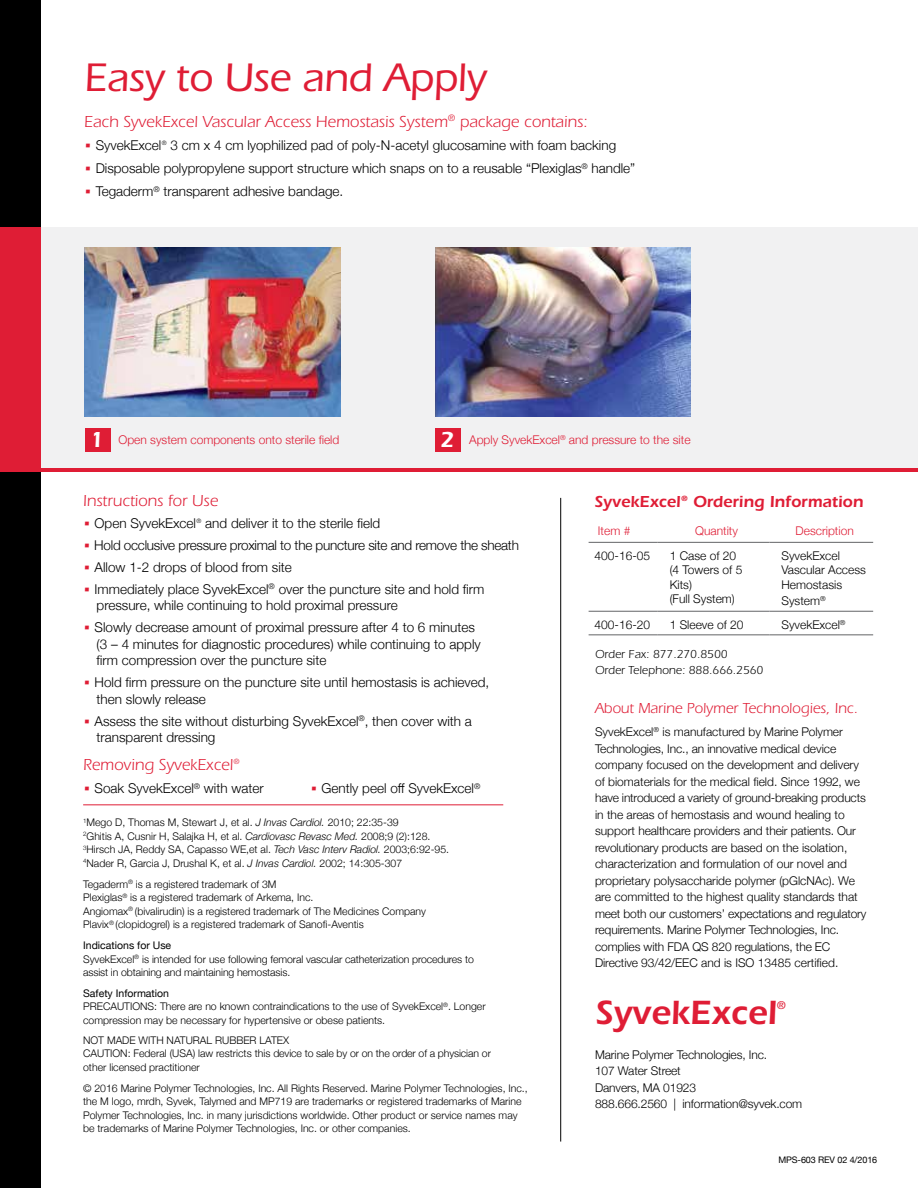
<style>
.page{position:relative;width:918px;height:1188px;background:#fff}
.page>*{position:absolute;margin:0;border:0;box-sizing:border-box;transform-origin:0 0}
.t1{font:500 41.25px "ITC Eras Std";letter-spacing:-.01em;color:#df1d35}
.t2{font:600 34.8px "ITC Eras Std";color:#df1d35}
.t3{font:600 22.5px "ITC Eras Std";color:#fff}
.t4{font:16.5px "ITC Eras Std";color:#df1d35}
.t5{font:600 16.5px "ITC Eras Std";color:#df1d35}
.t6{font:15px "ITC Eras Std";color:#df1d35}
.t7{font:300 13.5px/16.5px "Helvetica Neue";color:#000}
.t8{font:300 13.5px "Helvetica Neue";letter-spacing:-.02em;color:#000}
.t9{font:300 12px/16.5px "Helvetica Neue";color:#000}
.t10{font:300 12px "Helvetica Neue";color:#df1d35}
.t11{font:12px/16.5px "ITC Eras Std";color:#000}
.t12{font:500 11.55px "ITC Eras Std";color:#df1d35}
.t13{font:300 10.5px/13.5px "Helvetica Neue";color:#000}
.t14{font:9px "Helvetica Neue";letter-spacing:-.01em;color:#000}
.s1{font-family:"ITC Eras Std";font-weight:400;color:#df1d35}
.s2{font-family:"ITC Eras Std";font-weight:600;font-size:22.5px;color:#fff}
.s3{font-style:italic}
.s4{font-weight:400}
</style>
<div class="page">
<div style="left:36px;top:228px;width:882px;height:244px;background:#f1f1f2"></div>
<div style="left:0;top:0;width:40px;height:1188px;background:#000"></div>
<div style="left:0;top:228px;width:40px;height:244px;background:#df1d35"></div>
<hr style="left:0;top:468px;width:918px;height:4px;background:#df1d35">
<hr style="left:560px;top:498px;width:1px;height:644px;background:#000">
<hr style="left:589px;top:542px;width:69px;height:1px;background:#636466">
<hr style="left:658px;top:542px;width:112px;height:1px;background:#636466">
<hr style="left:770px;top:542px;width:103px;height:1px;background:#636466">
<hr style="left:589px;top:611px;width:69px;height:1px;background:#636466">
<hr style="left:658px;top:611px;width:112px;height:1px;background:#636466">
<hr style="left:770px;top:611px;width:103px;height:1px;background:#636466">
<hr style="left:589px;top:635px;width:69px;height:1px;background:#636466">
<hr style="left:658px;top:635px;width:112px;height:1px;background:#636466">
<hr style="left:770px;top:635px;width:103px;height:1px;background:#636466">
<hr style="left:83px;top:805px;width:420px;height:1px;background:#df1d35">
<div style="left:85px;top:428px;width:26px;height:24px;background:#df1d35"></div>
<div style="left:435px;top:428px;width:26px;height:24px;background:#df1d35"></div>
<img style="left:84px;top:247px;width:257px;height:169px">
<img style="left:435px;top:247px;width:255px;height:169px">
<h1 class="t1" style="left:84px;top:55px;width:404px">Easy to Use and Apply</h1>
<h3 class="t4" style="left:84px;top:112px;width:505px">Each SyvekExcel Vascular Access Hemostasis System<sup>®</sup> package contains:</h3>
<p class="t7" style="left:84px;top:136px;width:533px"><span class="s1">•</span> SyvekExcel<sup>®</sup> 3 cm x 4 cm lyophilized pad of poly-N-acetyl glucosamine with foam backing</p>
<p class="t7" style="left:84px;top:159px;width:553px"><span class="s1">•</span> Disposable polypropylene support structure which snaps on to a reusable “Plexiglas<sup>®</sup> handle”</p>
<p class="t7" style="left:84px;top:182px;width:261px"><span class="s1">•</span> Tegaderm<sup>®</sup> transparent adhesive bandage.</p>
<h3 class="t3" style="left:440px;top:427px;width:16px">2</h3>
<p class="t10" style="left:90px;top:430px;width:251px"><span class="s2">1</span> Open system components onto sterile field</p>
<p class="t10" style="left:469px;top:430px;width:223px">Apply SyvekExcel<sup>®</sup> and pressure to the site</p>
<h3 class="t4" style="left:83px;top:492px;width:137px">Instructions for Use</h3>
<p class="t7" style="left:83px;top:514px;width:299px"><span class="s1">•</span> Open SyvekExcel<sup>®</sup> and deliver it to the sterile field</p>
<p class="t8" style="left:83px;top:534px;width:437px"><span class="s1">•</span> Hold occlusive pressure proximal to the puncture site and remove the sheath</p>
<p class="t7" style="left:83px;top:558px;width:210px"><span class="s1">•</span> Allow 1-2 drops of blood from site</p>
<p class="t7" style="left:97px;top:580px;width:389px;text-indent:-14px"><span class="s1">•</span> Immediately place SyvekExcel<sup>®</sup> over the puncture site and hold firm pressure, while continuing to hold proximal pressure</p>
<p class="t7" style="left:97px;top:618px;width:386px;text-indent:-14px"><span class="s1">•</span> Slowly decrease amount of proximal pressure after 4 to 6 minutes (3 – 4 minutes for diagnostic procedures) while continuing to apply firm compression over the puncture site</p>
<p class="t7" style="left:97px;top:673px;width:394px;text-indent:-14px"><span class="s1">•</span> Hold firm pressure on the puncture site until hemostasis is achieved, then slowly release</p>
<p class="t7" style="left:97px;top:712px;width:377px;text-indent:-14px"><span class="s1">•</span> Assess the site without disturbing SyvekExcel<sup>®</sup>, then cover with a transparent dressing</p>
<h3 class="t4" style="left:83px;top:755px;width:158px">Removing SyvekExcel<sup>®</sup></h3>
<p class="t7" style="left:83px;top:779px;width:182px"><span class="s1">•</span> Soak SyvekExcel<sup>®</sup> with water</p>
<p class="t7" style="left:310px;top:779px;width:172px"><span class="s1">•</span> Gently peel off SyvekExcel<sup>®</sup></p>
<p class="t13" style="left:83px;top:815px;width:367px"><sup>1</sup>Mego D, Thomas M, Stewart J, et al. <span class="s3">J Invas Cardiol.</span> 2010; 22:35-39<br><sup>2</sup>Ghitis A, Cusnir H, Salajka H, et al. <span class="s3">Cardiovasc Revasc Med.</span> 2008;9 (2):128.<br><sup>3</sup>Hirsch JA, Reddy SA, Capasso WE,et al. <span class="s3">Tech Vasc Interv Radiol.</span> 2003;6:92-95.<br><sup>4</sup>Nader R, Garcia J, Drushal K, et al. <span class="s3">J Invas Cardiol.</span> 2002; 14:305-307</p>
<p class="t13" style="left:83px;top:877px;width:344px">Tegaderm<sup>®</sup> is a registered trademark of 3M<br>Plexiglas<sup>®</sup> is a registered trademark of Arkema, Inc.<br>Angiomax<sup>®</sup> (bivalirudin) is a registered trademark of The Medicines Company Plavix<sup>®</sup> (clopidogrel) is a registered trademark of Sanofi-Aventis</p>
<p class="t13" style="left:83px;top:938px;width:392px"><span class="s4">Indications for Use<br></span>SyvekExcel<sup>®</sup> is intended for use following femoral vascular catheterization procedures to assist in obtaining and maintaining hemostasis.</p>
<p class="t13" style="left:83px;top:985px;width:404px"><span class="s4">Safety Information<br></span>PRECAUTIONS: There are no known contraindications to the use of SyvekExcel<sup>®</sup>. Longer compression may be necessary for hypertensive or obese patients.</p>
<p class="t13" style="left:83px;top:1033px;width:409px">NOT MADE WITH NATURAL RUBBER LATEX<br>CAUTION: Federal (USA) law restricts this device to sale by or on the order of a physician or other licensed practitioner</p>
<p class="t13" style="left:83px;top:1081px;width:446px">© 2016 Marine Polymer Technologies, Inc. All Rights Reserved. Marine Polymer Technologies, Inc., the M logo, mrdh, Syvek, Talymed and MP719 are trademarks or registered trademarks of Marine Polymer Technologies, Inc. in many jurisdictions worldwide. Other product or service names may be trademarks of Marine Polymer Technologies, Inc. or other companies.</p>
<h3 class="t5" style="left:595px;top:492px;width:270px">SyvekExcel<sup>®</sup> Ordering Information</h3>
<p class="t10" style="left:598px;top:521px;width:34px">Item #</p>
<p class="t10" style="left:695px;top:521px;width:44px">Quantity</p>
<p class="t10" style="left:796px;top:521px;width:60px">Description</p>
<p class="t9" style="left:595px;top:547px;width:57px">400-16-05</p>
<p class="t9" style="left:670px;top:548px;width:74px;line-height:14.4px">1 Case of 20 (4 Towers of 5<br>Kits)<br>(Full System)</p>
<p class="t9" style="left:782px;top:548px;width:86px;line-height:14.4px">SyvekExcel<br>Vascular Access<br>Hemostasis</p>
<p class="t9" style="left:782px;top:592px;width:46px">System<sup>®</sup></p>
<p class="t9" style="left:595px;top:615px;width:57px">400-16-20</p>
<p class="t9" style="left:670px;top:615px;width:75px">1 Sleeve of 20</p>
<p class="t9" style="left:782px;top:615px;width:66px">SyvekExcel<sup>®</sup></p>
<p class="t11" style="left:595px;top:646px;width:170px">Order Fax: 877.270.8500<br>Order Telephone: 888.666.2560</p>
<h3 class="t6" style="left:595px;top:700px;width:264px">About Marine Polymer Technologies, Inc.</h3>
<p class="t9" style="left:595px;top:723px;width:273px">SyvekExcel<sup>®</sup> is manufactured by Marine Polymer Technologies, Inc., an innovative medical device company focused on the development and delivery of biomaterials for the medical field. Since 1992, we have introduced a variety of ground-breaking products in the areas of hemostasis and wound healing to support healthcare providers and their patients. Our revolutionary products are based on the isolation, characterization and formulation of our novel and proprietary polysaccharide polymer (pGlcNAc). We are committed to the highest quality standards that meet both our customers’ expectations and regulatory requirements. Marine Polymer Technologies, Inc. complies with FDA QS 820 regulations, the EC Directive 93/42/EEC and is ISO 13485 certified.</p>
<h2 class="t2" style="left:595px;top:993px;width:183px">SyvekExcel</h2>
<p class="t12" style="left:777px;top:999px;width:11px">®</p>
<p class="t9" style="left:595px;top:1045px;width:209px">Marine Polymer Technologies, Inc.<br>107 Water Street<br>Danvers, MA 01923<br>888.666.2560 | information@syvek.com</p>
<p class="t14" style="left:778px;top:1153px;width:100px">MPS-603 REV 02 4/2016</p>
</div>
